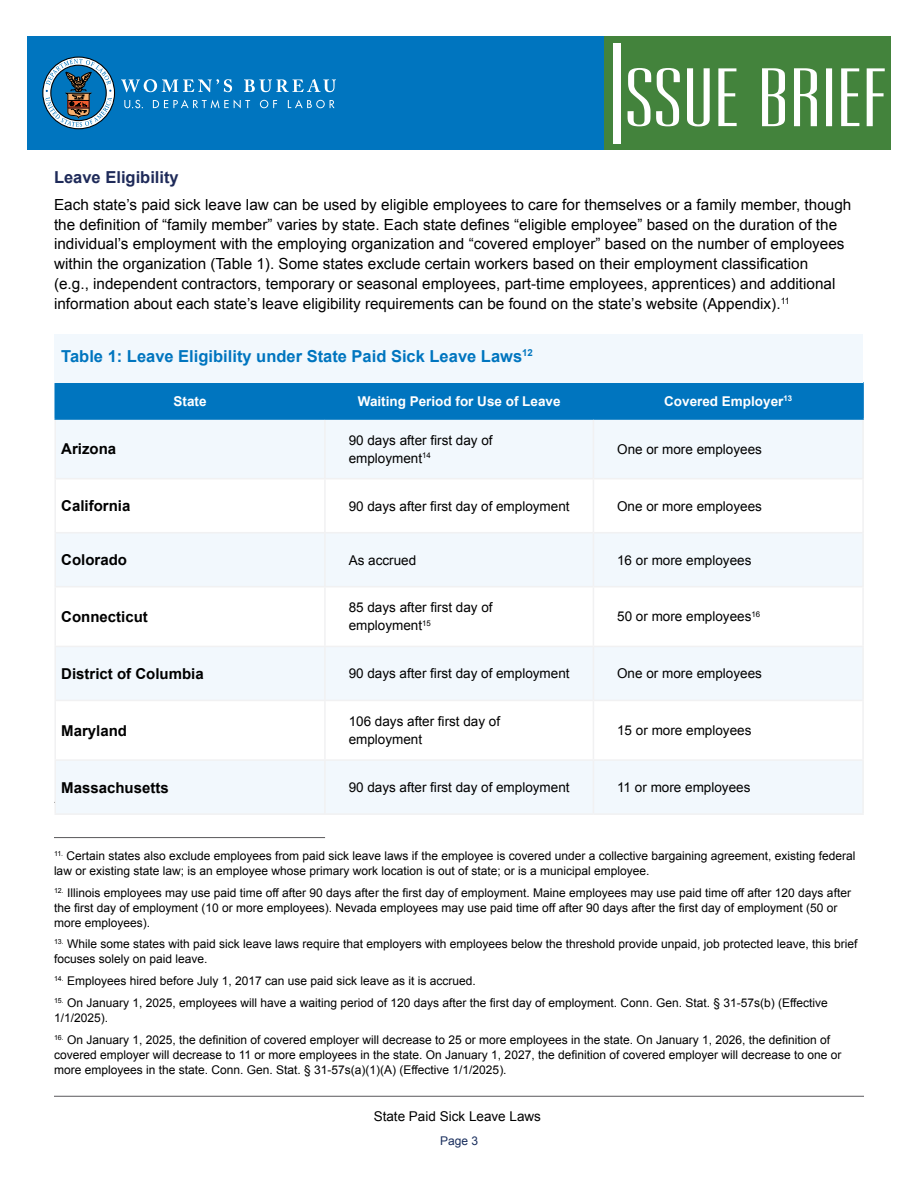
<style>
.page{position:relative;width:918px;height:1188px;background:#fff}
.page>*{position:absolute;margin:0;border:0;box-sizing:border-box;transform-origin:0 0}
.t1{font:700 16.5px "Arial";color:#0075bf}
.t2{font:700 16.5px "Arial";color:#1e2a59}
.t3{font:15.3px/19.8px "Arial";color:#000}
.t4{font:700 15px "Arial";color:#000}
.t5{font:13.5px/18px "Arial";color:#000}
.t6{font:700 13.5px "Arial";color:#fff}
.t7{font:12px/15px "Arial";color:#000}
.t8{font:12px "Arial";color:#192e5d}
</style>
<div class="page">
<hr style="left:54px;top:1096px;width:810px;height:1px;background:#59585b">
<div style="left:597px;top:36px;width:294px;height:114px;background:#43833c"></div>
<div style="left:27px;top:36px;width:576px;height:114px;background:#0075bf"></div>
<svg style="left:121px;top:79px;width:215px;height:30px"></svg>
<div style="left:42px;top:57px;width:73px;height:72px;border:1px solid #000;border-radius:50%"></div>
<svg style="left:46px;top:59px;width:66px;height:68px"></svg>
<svg style="left:762px;top:68px;width:123px;height:58px"></svg>
<svg style="left:628px;top:68px;width:109px;height:58px"></svg>
<div style="left:613px;top:43px;width:8px;height:101px;background:#fff"></div>
<div style="left:56px;top:384px;width:806px;height:34px;background:#0075bf"></div>
<div style="left:56px;top:420px;width:806px;height:393px;background:#f2f8fd"></div>
<svg style="left:56px;top:479px;width:806px;height:280px"></svg>
<hr style="left:54px;top:420px;width:2px;height:58px;background:#f1f1f2">
<hr style="left:324px;top:420px;width:2px;height:58px;background:#f1f1f2">
<hr style="left:593px;top:420px;width:1px;height:58px;background:#f1f1f2">
<hr style="left:862px;top:420px;width:2px;height:58px;background:#f1f1f2">
<hr style="left:54px;top:478px;width:271px;height:1px;background:#f1f1f2">
<hr style="left:54px;top:479px;width:2px;height:53px;background:#f1f1f2">
<hr style="left:325px;top:478px;width:268px;height:1px;background:#f1f1f2">
<hr style="left:593px;top:478px;width:271px;height:1px;background:#f1f1f2">
<hr style="left:324px;top:479px;width:2px;height:53px;background:#f1f1f2">
<hr style="left:593px;top:479px;width:1px;height:53px;background:#f1f1f2">
<hr style="left:862px;top:479px;width:2px;height:53px;background:#f1f1f2">
<hr style="left:54px;top:532px;width:271px;height:1px;background:#f1f1f2">
<hr style="left:54px;top:533px;width:2px;height:53px;background:#f1f1f2">
<hr style="left:325px;top:532px;width:268px;height:1px;background:#f1f1f2">
<hr style="left:593px;top:532px;width:271px;height:1px;background:#f1f1f2">
<hr style="left:324px;top:533px;width:2px;height:53px;background:#f1f1f2">
<hr style="left:593px;top:533px;width:1px;height:53px;background:#f1f1f2">
<hr style="left:862px;top:533px;width:2px;height:53px;background:#f1f1f2">
<hr style="left:54px;top:586px;width:271px;height:1px;background:#f1f1f2">
<hr style="left:54px;top:587px;width:2px;height:59px;background:#f1f1f2">
<hr style="left:325px;top:586px;width:268px;height:1px;background:#f1f1f2">
<hr style="left:593px;top:586px;width:271px;height:1px;background:#f1f1f2">
<hr style="left:324px;top:587px;width:2px;height:59px;background:#f1f1f2">
<hr style="left:593px;top:587px;width:1px;height:59px;background:#f1f1f2">
<hr style="left:862px;top:587px;width:2px;height:59px;background:#f1f1f2">
<hr style="left:54px;top:646px;width:271px;height:1px;background:#f1f1f2">
<hr style="left:54px;top:647px;width:2px;height:53px;background:#f1f1f2">
<hr style="left:325px;top:646px;width:268px;height:1px;background:#f1f1f2">
<hr style="left:593px;top:646px;width:271px;height:1px;background:#f1f1f2">
<hr style="left:54px;top:759px;width:271px;height:2px;background:#f1f1f2">
<hr style="left:54px;top:761px;width:2px;height:52px;background:#f1f1f2">
<hr style="left:325px;top:759px;width:268px;height:2px;background:#f1f1f2">
<hr style="left:593px;top:759px;width:271px;height:2px;background:#f1f1f2">
<hr style="left:324px;top:647px;width:2px;height:53px;background:#f1f1f2">
<hr style="left:593px;top:647px;width:1px;height:53px;background:#f1f1f2">
<hr style="left:862px;top:647px;width:2px;height:53px;background:#f1f1f2">
<hr style="left:324px;top:761px;width:2px;height:52px;background:#f1f1f2">
<hr style="left:593px;top:761px;width:1px;height:52px;background:#f1f1f2">
<hr style="left:862px;top:761px;width:2px;height:52px;background:#f1f1f2">
<hr style="left:54px;top:700px;width:271px;height:1px;background:#f1f1f2">
<hr style="left:54px;top:701px;width:2px;height:58px;background:#f1f1f2">
<hr style="left:325px;top:700px;width:268px;height:1px;background:#f1f1f2">
<hr style="left:593px;top:700px;width:271px;height:1px;background:#f1f1f2">
<hr style="left:54px;top:813px;width:271px;height:2px;background:#f1f1f2">
<hr style="left:325px;top:813px;width:268px;height:2px;background:#f1f1f2">
<hr style="left:593px;top:813px;width:271px;height:2px;background:#f1f1f2">
<hr style="left:324px;top:701px;width:2px;height:58px;background:#f1f1f2">
<hr style="left:593px;top:701px;width:1px;height:58px;background:#f1f1f2">
<hr style="left:862px;top:701px;width:2px;height:58px;background:#f1f1f2">
<hr style="left:54px;top:382px;width:271px;height:2px;background:#0075bf">
<hr style="left:54px;top:384px;width:2px;height:34px;background:#0075bf">
<hr style="left:325px;top:382px;width:268px;height:2px;background:#0075bf">
<hr style="left:593px;top:382px;width:271px;height:2px;background:#0075bf">
<hr style="left:862px;top:384px;width:2px;height:34px;background:#0075bf">
<hr style="left:54px;top:418px;width:271px;height:2px;background:#0075bf">
<hr style="left:325px;top:418px;width:268px;height:2px;background:#0075bf">
<hr style="left:593px;top:418px;width:271px;height:2px;background:#0075bf">
<div style="left:54px;top:334px;width:809px;height:48px;background:#f2f8fd"></div>
<hr style="left:54px;top:837px;width:271px;height:1px;background:#59585b">
<h2 class="t2" style="left:54px;top:167px;width:126px">Leave Eligibility</h2>
<p class="t3" style="left:54px;top:195px;width:799px">Each state’s paid sick leave law can be used by eligible employees to care for themselves or a family member, though the definition of “family member” varies by state. Each state defines “eligible employee” based on the duration of the individual’s employment with the employing organization and “covered employer” based on the number of employees within the organization (Table 1). Some states exclude certain workers based on their employment classification<br>(e.g., independent contractors, temporary or seasonal employees, part-time employees, apprentices) and additional information about each state’s leave eligibility requirements can be found on the state’s website (Appendix).<sup>11</sup></p>
<h3 class="t1" style="left:61px;top:345px;width:473px">Table 1: Leave Eligibility under State Paid Sick Leave Laws<sup>12</sup></h3>
<p class="t6" style="left:174px;top:392px;width:35px">State</p>
<p class="t6" style="left:358px;top:392px;width:204px">Waiting Period for Use of Leave</p>
<p class="t6" style="left:664px;top:392px;width:130px">Covered Employer<sup>13</sup></p>
<p class="t4" style="left:61px;top:439px;width:57px">Arizona</p>
<p class="t5" style="left:349px;top:431px;width:146px">90 days after first day of employment<sup>14</sup></p>
<p class="t5" style="left:617px;top:440px;width:146px">One or more employees</p>
<p class="t4" style="left:61px;top:496px;width:71px">California</p>
<p class="t5" style="left:349px;top:497px;width:222px">90 days after first day of employment</p>
<p class="t5" style="left:617px;top:497px;width:146px">One or more employees</p>
<p class="t4" style="left:61px;top:550px;width:67px">Colorado</p>
<p class="t5" style="left:349px;top:551px;width:69px">As accrued</p>
<p class="t5" style="left:617px;top:551px;width:136px">16 or more employees</p>
<p class="t4" style="left:61px;top:607px;width:88px">Connecticut</p>
<p class="t5" style="left:349px;top:599px;width:146px">85 days after first day of employment<sup>15</sup></p>
<p class="t5" style="left:617px;top:608px;width:145px">50 or more employees<sup>16</sup></p>
<p class="t4" style="left:61px;top:664px;width:144px">District of Columbia</p>
<p class="t5" style="left:349px;top:665px;width:222px">90 days after first day of employment</p>
<p class="t5" style="left:617px;top:665px;width:146px">One or more employees</p>
<p class="t4" style="left:61px;top:721px;width:67px">Maryland</p>
<p class="t5" style="left:349px;top:713px;width:153px">106 days after first day of employment</p>
<p class="t5" style="left:617px;top:722px;width:136px">15 or more employees</p>
<p class="t4" style="left:61px;top:777px;width:109px">Massachusetts</p>
<p class="t5" style="left:349px;top:778px;width:222px">90 days after first day of employment</p>
<p class="t5" style="left:617px;top:778px;width:135px">11 or more employees</p>
<p class="t7" style="left:54px;top:848px;width:803px"><sup>11.</sup> Certain states also exclude employees from paid sick leave laws if the employee is covered under a collective bargaining agreement, existing federal law or existing state law; is an employee whose primary work location is out of state; or is a municipal employee.</p>
<h3 class="t7" style="left:54px;top:885px;width:799px"><sup>12.</sup> Illinois employees may use paid time off after 90 days after the first day of employment. Maine employees may use paid time off after 120 days after the first day of employment (10 or more employees). Nevada employees may use paid time off after 90 days after the first day of employment (50 or more employees).</h3>
<p class="t7" style="left:54px;top:937px;width:805px"><sup>13.</sup> While some states with paid sick leave laws require that employers with employees below the threshold provide unpaid, job protected leave, this brief focuses solely on paid leave.</p>
<p class="t7" style="left:54px;top:973px;width:423px"><sup>14.</sup> Employees hired before July 1, 2017 can use paid sick leave as it is accrued.</p>
<p class="t7" style="left:54px;top:995px;width:775px"><sup>15.</sup> On January 1, 2025, employees will have a waiting period of 120 days after the first day of employment. Conn. Gen. Stat. § 31-57s(b) (Effective<br>1/1/2025).</p>
<p class="t7" style="left:54px;top:1032px;width:789px"><sup>16.</sup> On January 1, 2025, the definition of covered employer will decrease to 25 or more employees in the state. On January 1, 2026, the definition of covered employer will decrease to 11 or more employees in the state. On January 1, 2027, the definition of covered employer will decrease to one or more employees in the state. Conn. Gen. Stat. § 31-57s(a)(1)(A) (Effective 1/1/2025).</p>
<p class="t5" style="left:374px;top:1107px;width:169px">State Paid Sick Leave Laws</p>
<p class="t8" style="left:440px;top:1133px;width:40px">Page 3</p>
</div>
